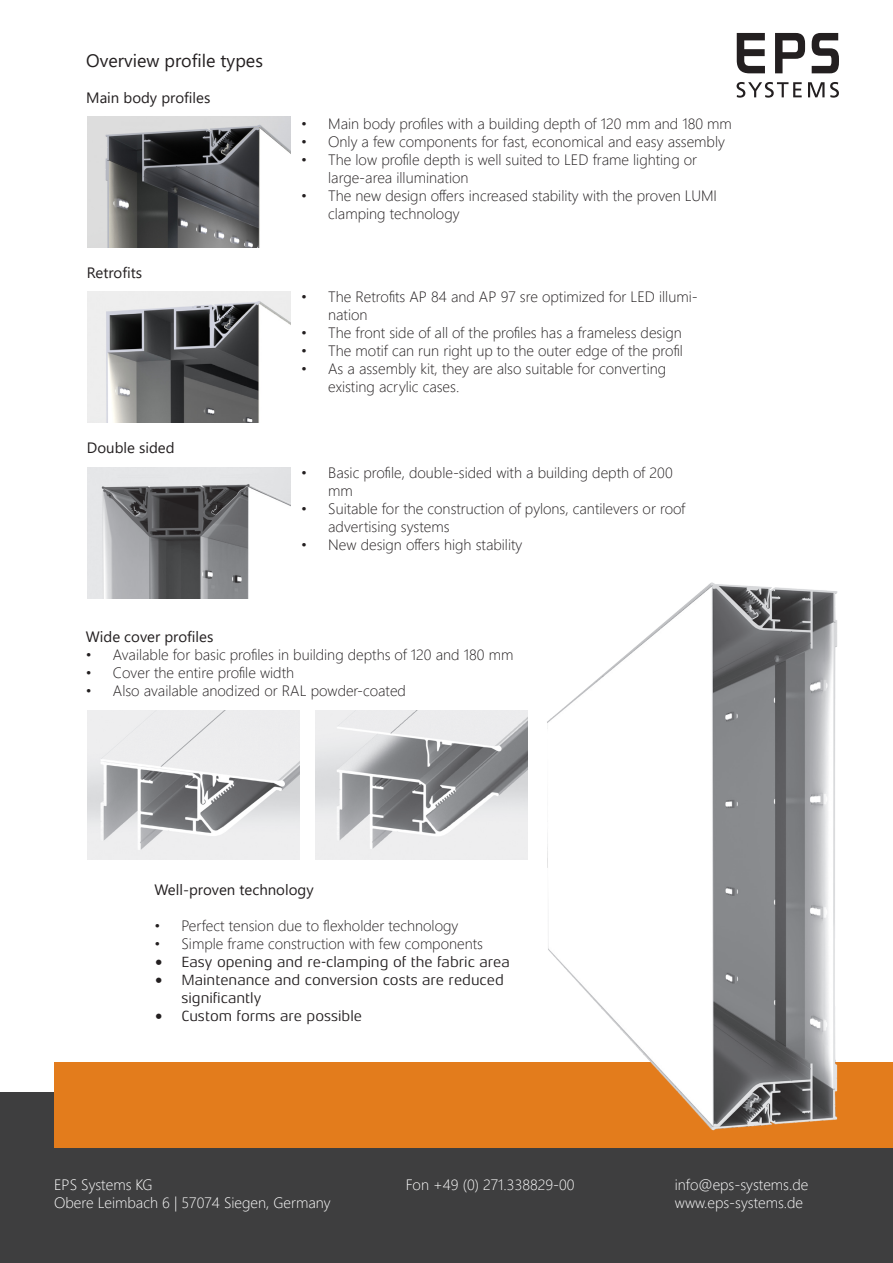
<style>
.page{position:relative;width:893px;height:1263px;background:#fff}
.page>*{position:absolute;margin:0;border:0;box-sizing:border-box;transform-origin:0 0}
.t1{font:18px "Segoe UI";color:#231f20}
.t2{font:300 15px/18px "Segoe UI";color:#231f20}
.t3{font:15px/18px "Aeonis LT Pro";color:#231f20}
.t4{font:300 15px/18px "Segoe UI";color:#fff}
.t5{font:15px "Segoe UI";color:#231f20}
</style>
<div class="page">
<div style="left:0;top:1093px;width:893px;height:170px;background:#3e3e3f"></div>
<div style="left:54px;top:1062px;width:839px;height:85px;background:#e37c1c"></div>
<img style="left:87px;top:467px;width:204px;height:131px">
<img style="left:527px;top:582px;width:311px;height:549px">
<img style="left:87px;top:291px;width:204px;height:131px">
<img style="left:87px;top:117px;width:204px;height:130px">
<img style="left:87px;top:710px;width:213px;height:149px">
<img style="left:315px;top:710px;width:213px;height:149px">
<svg style="left:737px;top:33px;width:28px;height:40px"></svg>
<svg style="left:775px;top:33px;width:30px;height:40px"></svg>
<svg style="left:812px;top:33px;width:27px;height:40px"></svg>
<svg style="left:737px;top:82px;width:65px;height:16px"></svg>
<svg style="left:808px;top:82px;width:16px;height:15px"></svg>
<svg style="left:830px;top:82px;width:9px;height:16px"></svg>
<p class="t1" style="left:86px;top:44px;width:178px">Overview profile types</p>
<p class="t5" style="left:86px;top:84px;width:126px">Main body profiles</p>
<p class="t5" style="left:87px;top:258px;width:57px">Retrofits</p>
<p class="t5" style="left:87px;top:434px;width:89px">Double sided</p>
<p class="t2" style="left:301px;top:114px;width:432px">• Main body profiles with a building depth of 120 mm and 180 mm</p>
<p class="t2" style="left:301px;top:132px;width:425px">• Only a few components for fast, economical and easy assembly</p>
<p class="t2" style="left:328px;top:150px;width:370px;text-indent:-27px">• The low profile depth is well suited to LED frame lighting or large-area illumination</p>
<p class="t2" style="left:328px;top:186px;width:390px;text-indent:-27px">• The new design offers increased stability with the proven LUMI clamping technology</p>
<p class="t2" style="left:328px;top:286px;width:371px;text-indent:-27px">• The Retrofits AP 84 and AP 97 sre optimized for LED illumi&shy;nation</p>
<p class="t2" style="left:301px;top:322px;width:382px">• The front side of all of the profiles has a frameless design</p>
<p class="t2" style="left:301px;top:340px;width:383px">• The motif can run right up to the outer edge of the profil</p>
<p class="t2" style="left:328px;top:358px;width:339px;text-indent:-27px">• As a assembly kit, they are also suitable for converting existing acrylic cases.</p>
<p class="t2" style="left:328px;top:462px;width:346px;text-indent:-27px">• Basic profile, double-sided with a building depth of 200 mm</p>
<p class="t2" style="left:328px;top:498px;width:359px;text-indent:-27px">• Suitable for the construction of pylons, cantilevers or roof advertising systems</p>
<p class="t2" style="left:301px;top:534px;width:223px">• New design offers high stability</p>
<p class="t5" style="left:86px;top:623px;width:129px">Wide cover profiles</p>
<p class="t2" style="left:86px;top:645px;width:429px">• Available for basic profiles in building depths of 120 and 180 mm</p>
<p class="t2" style="left:86px;top:663px;width:210px">• Cover the entire profile width</p>
<p class="t2" style="left:86px;top:681px;width:322px">• Also available anodized or RAL powder-coated</p>
<p class="t5" style="left:154px;top:875px;width:161px">Well-proven technology</p>
<p class="t2" style="left:154px;top:915px;width:305px">• Perfect tension due to flexholder technology</p>
<p class="t2" style="left:154px;top:933px;width:330px">• Simple frame construction with few components</p>
<p class="t3" style="left:154px;top:952px;width:357px">• Easy opening and re-clamping of the fabric area</p>
<p class="t3" style="left:181px;top:970px;width:324px;text-indent:-27px">• Maintenance and conversion costs are reduced significantly</p>
<p class="t3" style="left:154px;top:1006px;width:209px">• Custom forms are possible</p>
<p class="t4" style="left:54px;top:1174px;width:278px">EPS Systems KG<br>Obere Leimbach 6 | 57074 Siegen, Germany</p>
<p class="t4" style="left:406px;top:1174px;width:171px">Fon +49 (0) 271.338829-00</p>
<p class="t4" style="left:675px;top:1174px;width:135px">info@eps-systems.de www.eps-systems.de</p>
</div>
